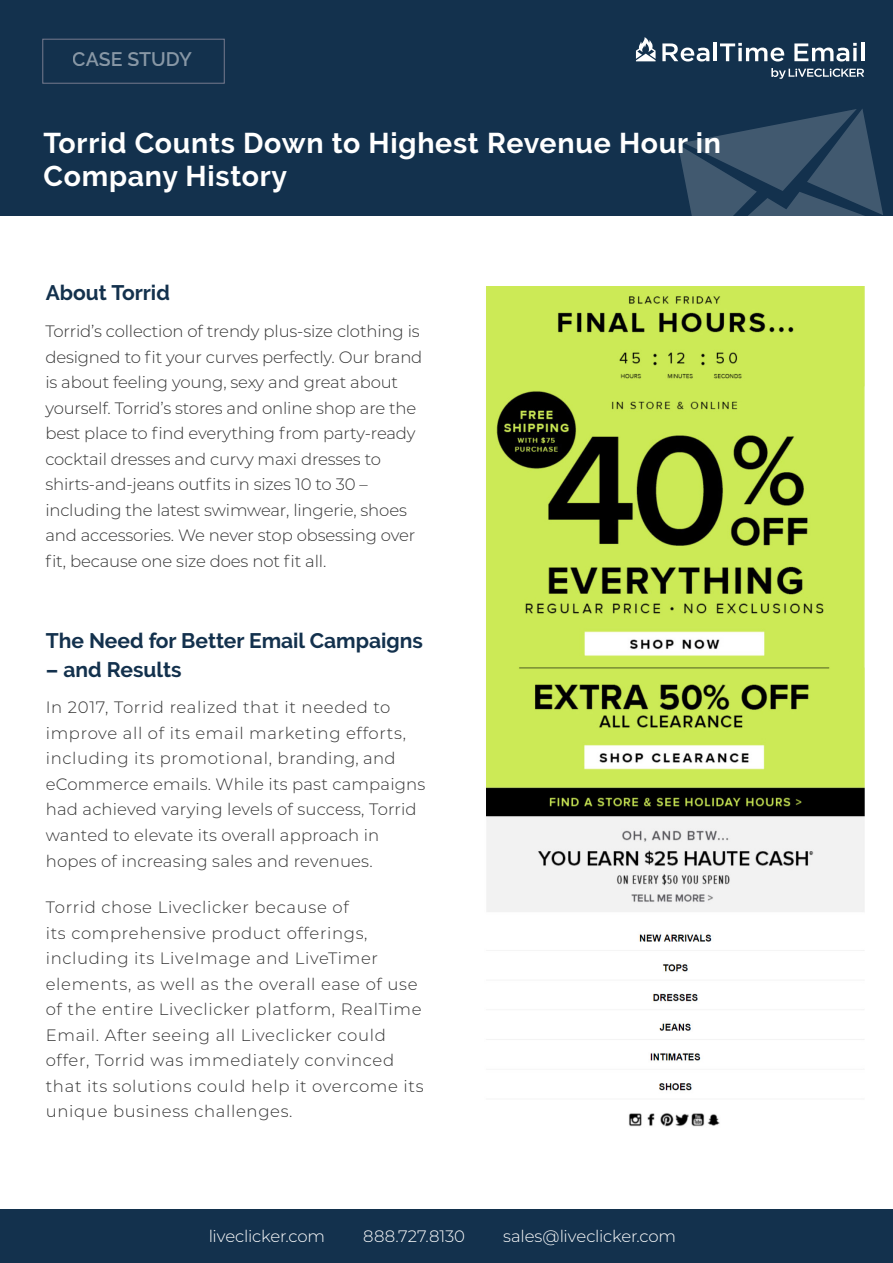
<style>
.page{position:relative;width:893px;height:1263px;background:#fff}
.page>*{position:absolute;margin:0;border:0;box-sizing:border-box;transform-origin:0 0}
.t1{font:700 28.5px/33px "Raleway";letter-spacing:.025em;color:#fff}
.t2{font:700 21px "Raleway";color:#13314d}
.t3{font:600 19.5px "Raleway";letter-spacing:-.005em;color:#fff}
.t4{font:300 16.5px/25.5px "Montserrat";letter-spacing:-.01em;color:#333}
.t5{font:300 16.5px/25.5px "Montserrat";letter-spacing:.04em;color:#333}
.t6{font:300 16.5px/25.5px "Montserrat";letter-spacing:.01em;color:#333}
.t7{font:300 16.5px "Montserrat";letter-spacing:-.01em;color:#fff}
</style>
<div class="page">
<div style="left:0;top:0;width:893px;height:215px;background:#13314d"></div>
<svg style="left:678px;top:109px;width:207px;height:107px"></svg>
<svg style="left:771px;top:68px;width:93px;height:11px"></svg>
<svg style="left:662px;top:43px;width:47px;height:19px"></svg>
<hr style="left:713px;top:43px;width:4px;height:18px;background:#fff">
<svg style="left:720px;top:43px;width:64px;height:19px"></svg>
<svg style="left:794px;top:43px;width:63px;height:18px"></svg>
<svg style="left:853px;top:48px;width:4px;height:13px"></svg>
<hr style="left:861px;top:43px;width:3px;height:18px;background:#fff">
<svg style="left:636px;top:37px;width:20px;height:24px"></svg>
<div style="left:42px;top:39px;width:183px;height:45px;border:1px solid #767a8e"></div>
<div style="left:0;top:1209px;width:893px;height:54px;background:#13314d"></div>
<img style="left:486px;top:286px;width:378px;height:841px">
<p class="t3" style="left:73px;top:48px;width:120px">CASE STUDY</p>
<p class="t1" style="left:44px;top:126px;width:679px">Torrid Counts Down to Highest Revenue Hour in<br>Company History</p>
<p class="t2" style="left:46px;top:281px;width:126px">About Torrid</p>
<p class="t4" style="left:45px;top:318px;width:379px">Torrid’s collection of trendy plus-size clothing is designed to fit your curves perfectly. Our brand is about feeling young, sexy and great about yourself. Torrid’s stores and online shop are the best place to find everything from party-ready cocktail dresses and curvy maxi dresses to shirts-and-jeans outfits in sizes 10 to 30 – including the latest swimwear, lingerie, shoes and accessories. We never stop obsessing over fit, because one size does not fit all.</p>
<p class="t2" style="left:46px;top:629px;width:379px">The Need for Better Email Campaigns</p>
<p class="t2" style="left:46px;top:657px;width:137px">– and Results</p>
<p class="t6" style="left:46px;top:694px;width:381px">In 2017, Torrid realized that it needed to improve all of its email marketing efforts, including its promotional, branding, and eCommerce emails. While its past campaigns had achieved varying levels of success, Torrid wanted to elevate its overall approach in hopes of increasing sales and revenues.</p>
<p class="t5" style="left:46px;top:894px;width:379px">Torrid chose Liveclicker because of<br>its comprehensive product offerings, including its LiveImage and LiveTimer elements, as well as the overall ease of use of the entire Liveclicker platform, RealTime Email. After seeing all Liveclicker could offer, Torrid was immediately convinced that its solutions could help it overcome its unique business challenges.</p>
<p class="t7" style="left:209px;top:1225px;width:118px">liveclicker.com</p>
<p class="t7" style="left:363px;top:1225px;width:103px">888.727.8130</p>
<p class="t7" style="left:503px;top:1225px;width:174px">sales@liveclicker.com</p>
</div>
